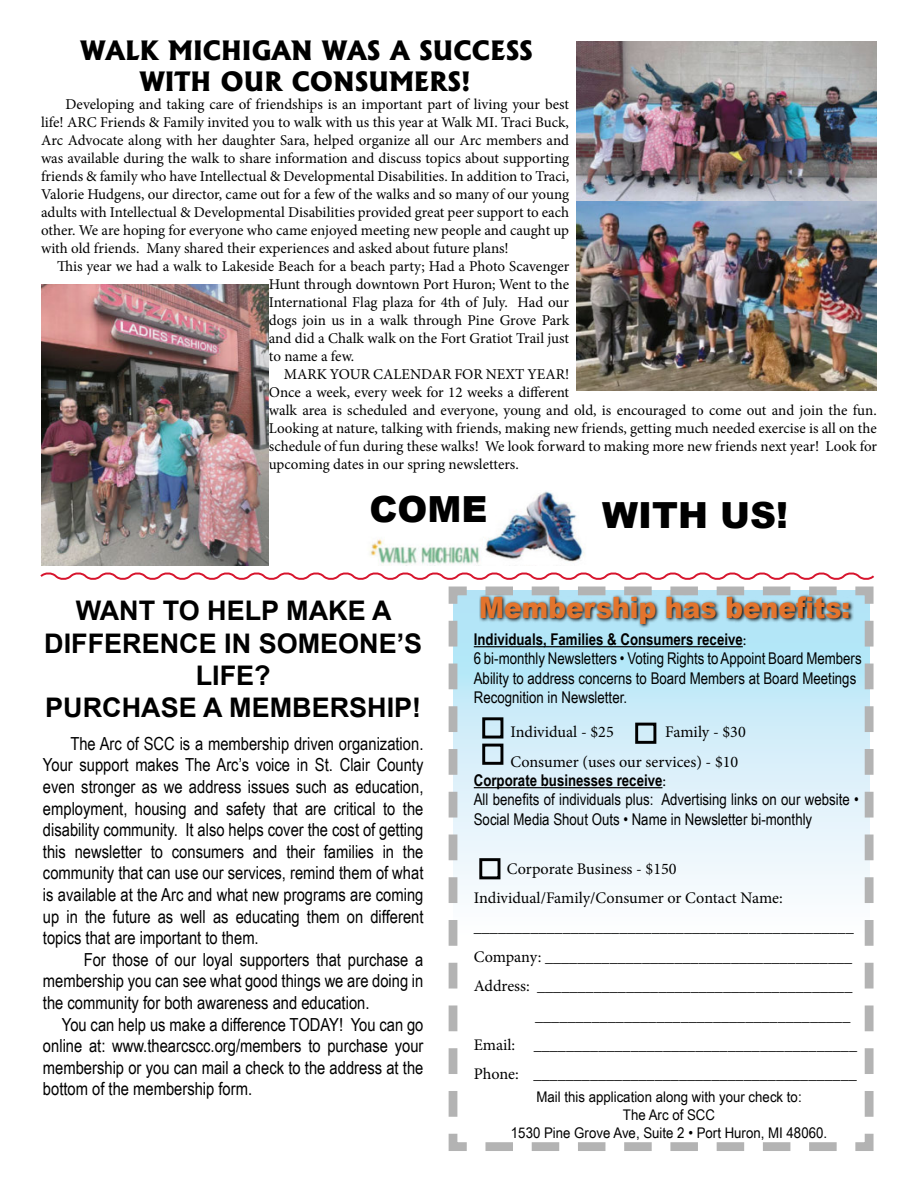
<style>
.page{position:relative;width:918px;height:1188px;background:#fff}
.page>*{position:absolute;margin:0;border:0;box-sizing:border-box;transform-origin:0 0}
.t1{font:900 36px "Dwytyb Arial";color:#000}
.t2{font:900 29.4px "Pnynbr Arial";color:#e3742d;scale:.9 1}
.t3{font:700 27px/32.4px "Lbpscy Arial";color:#000;text-align:center}
.t4{font:700 27px "Yhnpkf Arial";color:#000}
.t5{font:800 25.5px/30.6px "Albertus";color:#000;text-align:center}
.t6{font:18px/21.6px "Grnxpc Arial Narrow";color:#000;text-align:justify}
.t7{font:16.2px "Minion Pro";color:#000}
.t8{font:16.2px/19.4px "Thrvhv Arial Narrow";color:#000}
.t9{font:700 16.2px "Arial Narrow";color:#000}
.t10{font:16.2px "Grnxpc Arial Narrow";color:#000}
.t11{font:15px/18px "Minion Pro";color:#000;text-align:justify}
.t12{font:14.7px "Grnxpc Arial Narrow";color:#000;scale:1.1 1}
.t13{font:14.7px "Thrvhv Arial Narrow";color:#000;scale:1.1 1}
.s1{font-family:"Minion Pro";font-weight:400}
.s2{font-family:"Grnxpc Arial Narrow"}
</style>
<div class="page">
<svg style="left:448px;top:595px;width:426px;height:556px"></svg>
<hr style="left:474px;top:646px;width:269px;height:1px;background:#000">
<svg style="left:479px;top:595px;width:374px;height:33px;background:#7899a5"></svg>
<div style="left:482px;top:717px;width:21px;height:22px;border:3px solid #000"></div>
<hr style="left:474px;top:787px;width:188px;height:1px;background:#000">
<div style="left:482px;top:744px;width:21px;height:21px;border:3px solid #000"></div>
<div style="left:479px;top:858px;width:21px;height:21px;border:3px solid #000"></div>
<div style="left:635px;top:723px;width:21px;height:21px;border:3px solid #000"></div>
<svg style="left:40px;top:572px;width:834px;height:23px"></svg>
<img style="left:370px;top:491px;width:215px;height:75px">
<img style="left:577px;top:41px;width:300px;height:350px">
<img style="left:41px;top:285px;width:228px;height:281px">
<p class="t5" style="left:81px;top:35px;width:454px">WALK MICHIGAN WAS A SUCCESS<br>WITH OUR CONSUMERS!</p>
<p class="t11" style="left:41px;top:95px;width:530px;text-indent:24px">Developing and taking care of friendships is an important part of living your best life! ARC Friends &amp; Family invited you to walk with us this year at Walk MI. Traci Buck, Arc Advocate along with her daughter Sara, helped organize all our Arc members and was available during the walk to share information and discuss topics about supporting friends &amp; family who have Intellectual &amp; Developmental Disabilities. In addition to Traci, Valorie Hudgens, our director, came out for a few of the walks and so many of our young adults with Intellectual &amp; Developmental Disabilities provided great peer support to each other. We are hoping for everyone who came enjoyed meeting new people and caught up with old friends. Many shared their experiences and asked about future plans!</p>
<p class="t11" style="left:269px;top:257px;width:302px;text-indent:-212px">This year we had a walk to Lakeside Beach for a beach party; Had a Photo Scavenger Hunt through downtown Port Huron; Went to the International Flag plaza for 4th of July. Had our dogs join us in a walk through Pine Grove Park and did a Chalk walk on the Fort Gratiot Trail just to name a few.</p>
<p class="t11" style="left:269px;top:365px;width:610px;text-align:left;text-indent:15px">MARK YOUR CALENDAR FOR NEXT YEAR!<br>Once a week, every week for 12 weeks a different<br>walk area is scheduled and everyone, young and old, is encouraged to come out and join the fun.<br>Looking at nature, talking with friends, making new friends, getting much needed exercise is all on the schedule of fun during these walks! We look forward to making more new friends next year! Look for upcoming dates in our spring newsletters.</p>
<p class="t1" style="left:369px;top:483px;width:119px">COME</p>
<p class="t1" style="left:602px;top:489px;width:187px">WITH US!</p>
<p class="t3" style="left:44px;top:595px;width:380px">WANT TO HELP MAKE A<br>DIFFERENCE IN SOMEONE’S<br>LIFE?</p>
<p class="t4" style="left:45px;top:689px;width:377px">PURCHASE A MEMBERSHIP!</p>
<p class="t6" style="left:43px;top:732px;width:382px;text-indent:27px">The Arc of SCC is a membership driven organization.<br>Your support makes The Arc’s voice in St. Clair County even stronger as we address issues such as education, employment, housing and safety that are critical to the disability community. It also helps cover the cost of getting this newsletter to consumers and their families in the community that can use our services, remind them of what is available at the Arc and what new programs are coming up in the future as well as educating them on different topics that are important to them.</p>
<p class="t6" style="left:43px;top:948px;width:382px;text-indent:41px">For those of our loyal supporters that purchase a membership you can see what good things we are doing in the community for both awareness and education.</p>
<p class="t6" style="left:43px;top:1013px;width:382px;text-indent:19px">You can help us make a difference TODAY! You can go online at: www.thearcscc.org/members to purchase your membership or you can mail a check to the address at the bottom of the membership form.</p>
<p class="t2" style="left:479px;top:586px;width:414px">Membership has benefits:</p>
<p class="t9" style="left:474px;top:627px;width:274px">Individuals, Families &amp; Consumers receive<span class="s1">:</span></p>
<p class="t8" style="left:474px;top:648px;width:389px">6 bi-monthly Newsletters • Voting Rights to Appoint Board Members<br><span class="s2">Ability to address concerns to Board Members at Board Meetings</span></p>
<p class="t10" style="left:474px;top:686px;width:155px">Recognition in Newsletter.</p>
<p class="t7" style="left:510px;top:721px;width:105px">Individual - $25</p>
<p class="t7" style="left:665px;top:721px;width:82px">Family - $30</p>
<p class="t7" style="left:510px;top:751px;width:229px">Consumer (uses our services) - $10</p>
<p class="t9" style="left:474px;top:768px;width:194px">Corporate businesses receive<span class="s1">:</span></p>
<p class="t8" style="left:474px;top:789px;width:386px">All benefits of individuals plus: Advertising links on our website •<br>Social Media Shout Outs • Name in Newsletter bi-monthly</p>
<p class="t7" style="left:507px;top:858px;width:171px">Corporate Business - $150</p>
<p class="t7" style="left:474px;top:887px;width:311px">Individual/Family/Consumer or Contact Name:</p>
<p class="t7" style="left:474px;top:916px;width:382px">_______________________________________________</p>
<p class="t7" style="left:474px;top:946px;width:380px">Company: ______________________________________</p>
<p class="t7" style="left:474px;top:975px;width:380px">Address: _______________________________________</p>
<p class="t7" style="left:535px;top:1005px;width:317px">_______________________________________</p>
<p class="t7" style="left:474px;top:1034px;width:385px">Email: ________________________________________</p>
<p class="t7" style="left:474px;top:1063px;width:385px">Phone: ________________________________________</p>
<p class="t12" style="left:536px;top:1086px;width:243px">Mail this application along with your check to:</p>
<p class="t12" style="left:623px;top:1104px;width:85px">The Arc of SCC</p>
<p class="t13" style="left:511px;top:1122px;width:289px">1530 Pine Grove Ave, Suite 2 • Port Huron, MI 48060.</p>
</div>
